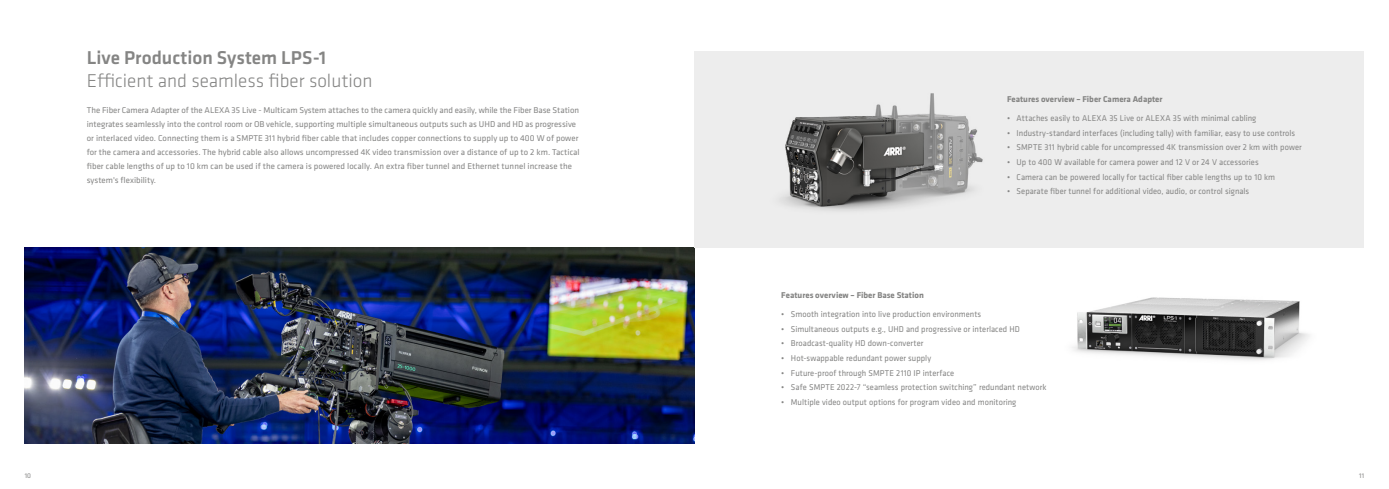
<style>
.page{position:relative;width:1389px;height:489px;background:#fff}
.page>*{position:absolute;margin:0;border:0;box-sizing:border-box;transform-origin:0 0}
.t1{font:300 19.25px/23.1px "Klavika";color:#858584}
.CO_Vorspann_1{font:8.75px "Klavika";letter-spacing:.005em;color:#858584;scale:.96 1}
.CO_Vorspann_1-2{font:8.75px/14px "Klavika";letter-spacing:.005em;color:#858584}
.t2{font:700 8.75px "Klavika";color:#858584}
.t3{font:7px "Klavika";color:#858584}
.s1{font-weight:500}
</style>
<div class="page">
<img style="left:25px;top:247px;width:669px;height:196px">
<div style="left:694px;top:51px;width:670px;height:196px;background:#ededed"></div>
<img style="left:1072px;top:297px;width:238px;height:64px">
<img style="left:780px;top:93px;width:203px;height:118px">
<p class="t1" style="left:87px;top:46px;width:287px"><span class="s1">Live Production System LPS-1<br></span>Efficient and seamless fiber solution</p>
<p class="CO_Vorspann_1-2" style="left:87px;top:102px;width:494px">The Fiber Camera Adapter of the ALEXA 35 Live - Multicam System attaches to the camera quickly and easily, while the Fiber Base Station integrates seamlessly into the control room or OB vehicle, supporting multiple simultaneous outputs such as UHD and HD as progressive or interlaced video. Connecting them is a SMPTE 311 hybrid fi ber cable that includes copper connections to supply up to 400 W of power for the camera and accessories. The hybrid cable also allows uncompressed 4K video transmission over a distance of up to 2 km. Tactical fi ber cable lengths of up to 10 km can be used if the camera is powered locally. An extra fi ber tunnel and Ethernet tunnel increase the system's flexibility.</p>
<p class="t2" style="left:1007px;top:93px;width:157px">Features overview – Fiber Camera Adapter</p>
<p class="CO_Vorspann_1" style="left:1007px;top:112px;width:261px">• Attaches easily to ALEXA 35 Live or ALEXA 35 with minimal cabling</p>
<p class="CO_Vorspann_1" style="left:1007px;top:127px;width:302px">• Industry-standard interfaces (including tally) with familiar, easy to use controls</p>
<p class="CO_Vorspann_1" style="left:1007px;top:142px;width:308px">• SMPTE 311 hybrid cable for uncompressed 4K transmission over 2 km with power</p>
<p class="CO_Vorspann_1" style="left:1007px;top:156px;width:264px">• Up to 400 W available for camera power and 12 V or 24 V accessories</p>
<p class="CO_Vorspann_1" style="left:1007px;top:171px;width:281px">• Camera can be powered locally for tactical fi ber cable lengths up to 10 km</p>
<p class="CO_Vorspann_1" style="left:1007px;top:185px;width:254px">• Separate fiber tunnel for additional video, audio, or control signals</p>
<p class="t2" style="left:781px;top:289px;width:144px">Features overview – Fiber Base Station</p>
<p class="CO_Vorspann_1" style="left:781px;top:308px;width:210px">• Smooth integration into live production environments</p>
<p class="CO_Vorspann_1" style="left:781px;top:323px;width:250px">• Simultaneous outputs e.g., UHD and progressive or interlaced HD</p>
<p class="CO_Vorspann_1" style="left:781px;top:337px;width:149px">• Broadcast-quality HD down-converter</p>
<p class="CO_Vorspann_1" style="left:781px;top:352px;width:158px">• Hot-swappable redundant power supply</p>
<p class="CO_Vorspann_1" style="left:781px;top:367px;width:182px">• Future-proof through SMPTE 2110 IP interface</p>
<p class="CO_Vorspann_1" style="left:781px;top:381px;width:278px">• Safe SMPTE 2022-7 “seamless protection switching” redundant network</p>
<p class="CO_Vorspann_1" style="left:781px;top:396px;width:246px">• Multiple video output options for program video and monitoring</p>
<p class="t3" style="left:25px;top:471px;width:8px">10</p>
<p class="t3" style="left:1359px;top:471px;width:6px">11</p>
</div>
